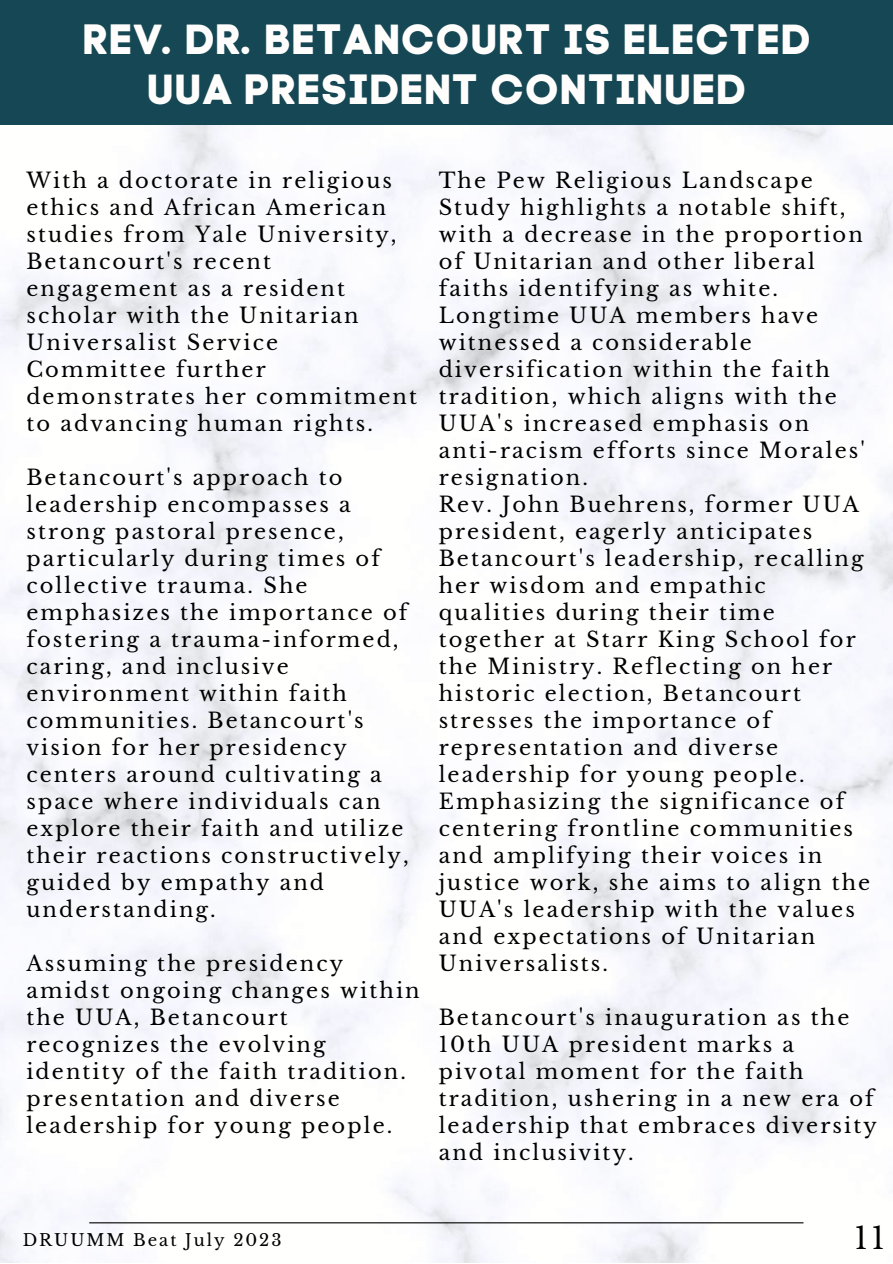
<style>
.page{position:relative;width:893px;height:1264px;background:#fff}
.page>*{position:absolute;margin:0;border:0;box-sizing:border-box;transform-origin:0 0}
.t1{font:42px/49.5px "Code Pro Bold LC";letter-spacing:.02em;color:#fffefd;text-align:center}
.t2{font:30px "Libre Baskerville";color:#000}
.t3{font:21px/27px "Libre Baskerville";letter-spacing:.1em;color:#000}
.t4{font:16.5px "Libre Baskerville";letter-spacing:.12em;color:#000}
</style>
<div class="page">
<img style="left:0;top:124px;width:892px;height:1138px">
<div style="left:0;top:0;width:892px;height:124px;background:#154854"></div>
<hr style="left:89px;top:1222px;width:714px;height:1px;background:#000">
<h1 class="t1" style="left:82px;top:15px;width:729px">REV. DR. BETANCOURT IS ELECTED<br>UUA PRESIDENT CONTINUED</h1>
<p class="t3" style="left:26px;top:167px;width:392px">With a doctorate in religious ethics and African American studies from Yale University,<br>Betancourt's recent engagement as a resident scholar with the Unitarian<br>Universalist Service<br>Committee further demonstrates her commitment to advancing human rights.</p>
<p class="t3" style="left:26px;top:464px;width:384px">Betancourt's approach to leadership encompasses a strong pastoral presence, particularly during times of collective trauma. She emphasizes the importance of fostering a trauma-informed, caring, and inclusive environment within faith communities. Betancourt's vision for her presidency centers around cultivating a space where individuals can explore their faith and utilize their reactions constructively, guided by empathy and understanding.</p>
<p class="t3" style="left:26px;top:950px;width:395px">Assuming the presidency amidst ongoing changes within the UUA, Betancourt recognizes the evolving identity of the faith tradition. presentation and diverse leadership for young people.</p>
<p class="t3" style="left:438px;top:167px;width:433px">The Pew Religious Landscape<br>Study highlights a notable shift, with a decrease in the proportion of Unitarian and other liberal faiths identifying as white.<br>Longtime UUA members have witnessed a considerable diversification within the faith tradition, which aligns with the<br>UUA's increased emphasis on anti-racism efforts since Morales' resignation.<br>Rev. John Buehrens, former UUA president, eagerly anticipates<br>Betancourt's leadership, recalling her wisdom and empathic qualities during their time together at Starr King School for the Ministry. Reflecting on her historic election, Betancourt stresses the importance of representation and diverse leadership for young people.<br>Emphasizing the significance of centering frontline communities and amplifying their voices in justice work, she aims to align the<br>UUA's leadership with the values and expectations of Unitarian<br>Universalists.</p>
<p class="t3" style="left:438px;top:1004px;width:439px">Betancourt's inauguration as the<br>10th UUA president marks a pivotal moment for the faith tradition, ushering in a new era of leadership that embraces diversity and inclusivity.</p>
<p class="t4" style="left:23px;top:1230px;width:260px">DRUUMM Beat July 2023</p>
<h2 class="t2" style="left:854px;top:1220px;width:32px">11</h2>
</div>
